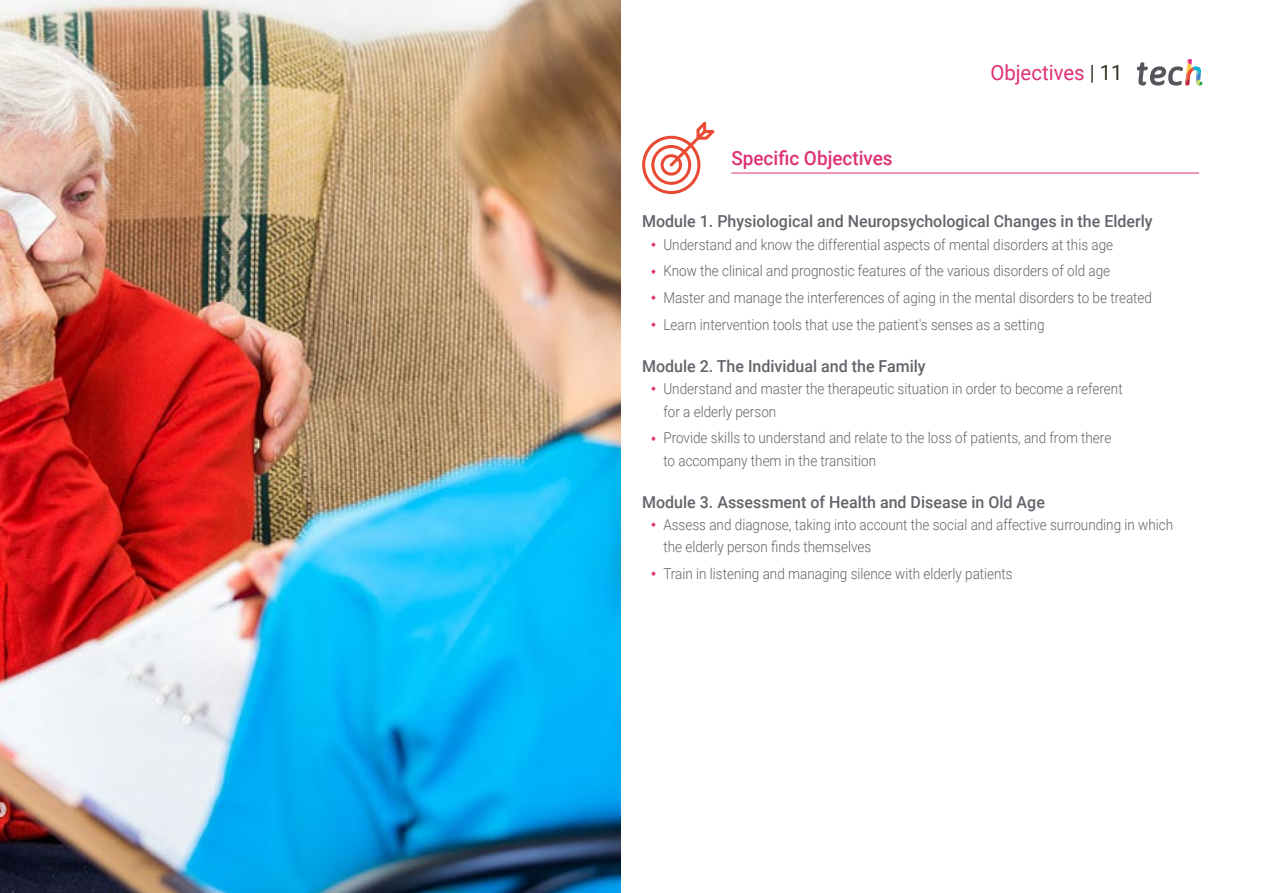
<style>
.page{position:relative;width:1263px;height:893px;background:#fff}
.page>*{position:absolute;margin:0;border:0;box-sizing:border-box;transform-origin:0 0}
.t1{font:21px "Roboto";color:#df3174}
.t2{font:500 19.5px "Roboto";color:#df3174}
.t3{font:500 16.5px "Roboto";color:#61646a}
.t4{font:300 15px/26.7px "Roboto";color:#61646a;scale:.9 1}
.s1{color:#312e20}
</style>
<div class="page">
<img style="left:0;top:0;width:621px;height:893px">
<svg style="left:1137px;top:59px;width:65px;height:27px"></svg>
<svg style="left:642px;top:122px;width:72px;height:72px"></svg>
<hr style="left:731px;top:173px;width:468px;height:1px;background:#df3174">
<h2 class="t2" style="left:731px;top:144px;width:163px">Specific Objectives</h2>
<h1 class="t1" style="left:990px;top:57px;width:134px">Objectives <span class="s1">| 11</span></h1>
<p class="t3" style="left:642px;top:210px;width:512px">Module 1. Physiological and Neuropsychological Changes in the Elderly</p>
<p class="t4" style="left:663px;top:230px;width:544px">Understand and know the differential aspects of mental disorders at this age<br>Know the clinical and prognostic features of the various disorders of old age Master and manage the interferences of aging in the mental disorders to be treated Learn intervention tools that use the patient's senses as a setting</p>
<p class="t3" style="left:642px;top:354px;width:285px">Module 2. The Individual and the Family</p>
<p class="t4" style="left:663px;top:377px;width:512px;line-height:22.5px">Understand and master the therapeutic situation in order to become a referent for a elderly person</p>
<p class="t4" style="left:663px;top:426px;width:499px;line-height:22.5px">Provide skills to understand and relate to the loss of patients, and from there to accompany them in the transition</p>
<p class="t3" style="left:642px;top:490px;width:404px">Module 3. Assessment of Health and Disease in Old Age</p>
<p class="t4" style="left:663px;top:513px;width:568px;line-height:22.5px">Assess and diagnose, taking into account the social and affective surrounding in which the elderly person finds themselves</p>
<p class="t4" style="left:663px;top:560px;width:390px">Train in listening and managing silence with elderly patients</p>
</div>
